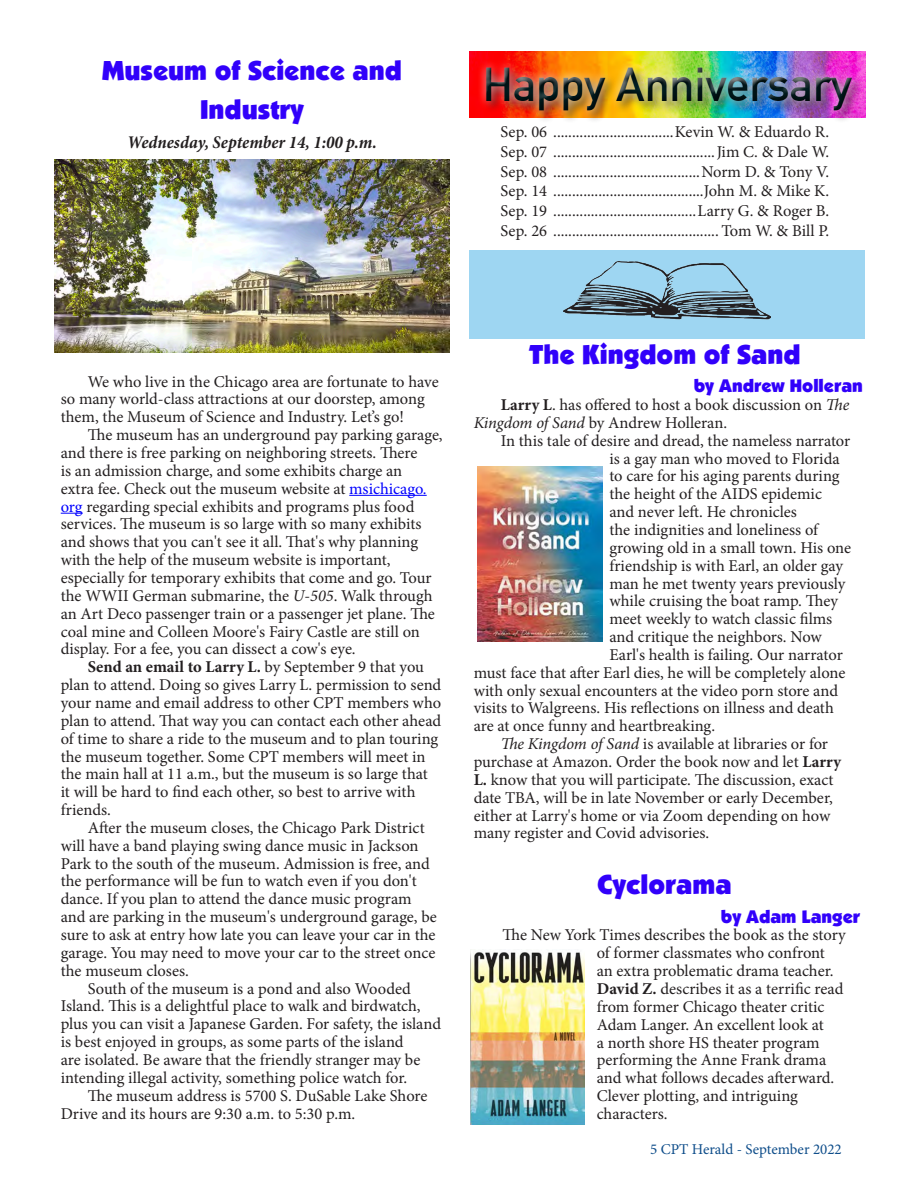
<style>
.page{position:relative;width:918px;height:1188px;background:#fff}
.page>*{position:absolute;margin:0;border:0;box-sizing:border-box;transform-origin:0 0}
.t1{font:700 46.5px "DIN Alternate";color:#002e33}
.Event_Title{font:27px "Boulder";color:#3100fa}
.Event_Date{font:italic 700 condensed 18px "Minion Pro";color:#231f20}
.Event_Byline{font:18px "Boulder";color:#3100fa}
.Body_Text{font:16.5px/17.9px "Minion Pro";letter-spacing:-.005em;color:#231f20}
.Body_Text_First_Para{font:16.5px "Minion Pro";color:#231f20}
.t2{font:15px "Minion Pro";color:#0e4d8a}
.s1{color:#00f}
.s2{font-style:italic}
.s3{font-weight:700}
</style>
<div class="page">
<hr style="left:349px;top:495px;width:78px;height:1px;background:#00f">
<svg style="left:61px;top:513px;width:22px;height:1px"></svg>
<img style="left:54px;top:159px;width:396px;height:193px">
<div style="left:469px;top:250px;width:396px;height:89px;background:#9ed6f2"></div>
<img style="left:563px;top:261px;width:208px;height:59px">
<img style="left:477px;top:467px;width:126px;height:175px">
<img style="left:471px;top:952px;width:113px;height:172px">
<div style="left:477px;top:59px;width:383px;height:61px;background:#fff;opacity:.75"></div>
<div style="left:458px;top:48px;width:452px;height:67px;background:#231f20;opacity:.75"></div>
<div style="left:476px;top:58px;width:385px;height:57px;background:#fff;opacity:.75"></div>
<div style="left:478px;top:61px;width:385px;height:54px;background:#231f20;opacity:.75"></div>
<p class="Event_Title" style="left:102px;top:55px;width:301px">Museum of Science and</p>
<p class="Event_Title" style="left:200px;top:94px;width:105px">Industry</p>
<p class="Event_Date" style="left:127px;top:130px;width:251px">Wednesday, September 14, 1:00 p.m.</p>
<h1 class="t1" style="left:483px;top:49px;width:370px">Happy Anniversary</h1>
<p class="Body_Text_First_Para" style="left:501px;top:121px;width:330px">Sep. 06 ................................Kevin W. &amp; Eduardo R.</p>
<p class="Body_Text_First_Para" style="left:501px;top:141px;width:330px">Sep. 07 ...........................................Jim C. &amp; Dale W.</p>
<p class="Body_Text_First_Para" style="left:501px;top:160px;width:330px">Sep. 08 .......................................Norm D. &amp; Tony V.</p>
<p class="Body_Text_First_Para" style="left:501px;top:180px;width:330px">Sep. 14 ........................................John M. &amp; Mike K.</p>
<p class="Body_Text_First_Para" style="left:501px;top:200px;width:330px">Sep. 19 ......................................Larry G. &amp; Roger B.</p>
<p class="Body_Text_First_Para" style="left:501px;top:220px;width:330px">Sep. 26 ............................................ Tom W. &amp; Bill P.</p>
<p class="Body_Text" style="left:61px;top:372px;width:379px;text-indent:27px">We who live in the Chicago area are fortunate to have so many world-class attractions at our doorstep, among them, the Museum of Science and Industry. Let’s go!</p>
<p class="Body_Text" style="left:61px;top:426px;width:383px;text-indent:27px">The museum has an underground pay parking garage, and there is free parking on neighboring streets. There<br>is an admission charge, and some exhibits charge an<br>extra fee. Check out the museum website at <span class="s1">msichicago. org</span> regarding special exhibits and programs plus food services. The museum is so large with so many exhibits and shows that you can't see it all. That's why planning with the help of the museum website is important, especially for temporary exhibits that come and go. Tour the WWII German submarine, the <span class="s2">U-505</span>. Walk through an Art Deco passenger train or a passenger jet plane. The coal mine and Colleen Moore's Fairy Castle are still on display. For a fee, you can dissect a cow's eye.</p>
<p class="Body_Text" style="left:61px;top:658px;width:382px;text-indent:27px"><span class="s3">Send an email to Larry L.</span> by September 9 that you plan to attend. Doing so gives Larry L. permission to send your name and email address to other CPT members who plan to attend. That way you can contact each other ahead of time to share a ride to the museum and to plan touring the museum together. Some CPT members will meet in the main hall at 11 a.m., but the museum is so large that<br>it will be hard to find each other, so best to arrive with friends.</p>
<p class="Body_Text" style="left:61px;top:819px;width:378px;text-indent:27px">After the museum closes, the Chicago Park District will have a band playing swing dance music in Jackson Park to the south of the museum. Admission is free, and the performance will be fun to watch even if you don't dance. If you plan to attend the dance music program and are parking in the museum's underground garage, be sure to ask at entry how late you can leave your car in the garage. You may need to move your car to the street once the museum closes.</p>
<p class="Body_Text" style="left:61px;top:979px;width:382px;text-indent:27px">South of the museum is a pond and also Wooded Island. This is a delightful place to walk and birdwatch, plus you can visit a Japanese Garden. For safety, the island is best enjoyed in groups, as some parts of the island<br>are isolated. Be aware that the friendly stranger may be intending illegal activity, something police watch for.</p>
<p class="Body_Text" style="left:61px;top:1087px;width:368px;text-indent:27px">The museum address is 5700 S. DuSable Lake Shore<br>Drive and its hours are 9:30 a.m. to 5:30 p.m.</p>
<p class="Event_Title" style="left:529px;top:339px;width:273px">The Kingdom of Sand</p>
<p class="Event_Byline" style="left:694px;top:375px;width:171px">by Andrew Holleran</p>
<p class="Body_Text" style="left:474px;top:396px;width:377px;text-indent:27px"><span class="s3">Larry L</span>. has offered to host a book discussion on <span class="s2">The<br>Kingdom of Sand</span> by Andrew Holleran.</p>
<p class="Body_Text" style="left:501px;top:432px;width:351px">In this tale of desire and dread, the nameless narrator</p>
<p class="Body_Text" style="left:609px;top:449px;width:232px">is a gay man who moved to Florida</p>
<p class="Body_Text" style="left:609px;top:467px;width:232px">to care for his aging parents during</p>
<p class="Body_Text" style="left:609px;top:485px;width:214px">the height of the AIDS epidemic</p>
<p class="Body_Text" style="left:609px;top:503px;width:189px">and never left. He chronicles</p>
<p class="Body_Text" style="left:609px;top:521px;width:210px">the indignities and loneliness of</p>
<p class="Body_Text" style="left:609px;top:539px;width:243px">growing old in a small town. His one</p>
<p class="Body_Text" style="left:609px;top:557px;width:235px">friendship is with Earl, an older gay</p>
<p class="Body_Text" style="left:609px;top:574px;width:238px">man he met twenty years previously</p>
<p class="Body_Text" style="left:609px;top:592px;width:230px">while cruising the boat ramp. They</p>
<p class="Body_Text" style="left:609px;top:610px;width:224px">meet weekly to watch classic films</p>
<p class="Body_Text" style="left:609px;top:628px;width:214px">and critique the neighbors. Now</p>
<p class="Body_Text" style="left:609px;top:646px;width:235px">Earl's health is failing. Our narrator</p>
<p class="Body_Text" style="left:474px;top:664px;width:373px">must face that after Earl dies, he will be completely alone</p>
<p class="Body_Text" style="left:474px;top:682px;width:366px">with only sexual encounters at the video porn store and</p>
<p class="Body_Text" style="left:474px;top:699px;width:362px">visits to Walgreens. His reflections on illness and death</p>
<p class="Body_Text" style="left:474px;top:717px;width:243px">are at once funny and heartbreaking.</p>
<p class="Body_Text" style="left:474px;top:735px;width:369px;text-indent:27px"><span class="s2">The Kingdom of Sand</span> is available at libraries or for purchase at Amazon. Order the book now and let <span class="s3">Larry L.</span> know that you will participate. The discussion, exact date TBA, will be in late November or early December, either at Larry's home or via Zoom depending on how many register and Covid advisories.</p>
<p class="Event_Title" style="left:597px;top:869px;width:136px">Cyclorama</p>
<p class="Event_Byline" style="left:721px;top:906px;width:141px">by Adam Langer</p>
<p class="Body_Text" style="left:597px;top:926px;width:251px;text-indent:-94px">The New York Times describes the book as the story of former classmates who confront<br>an extra problematic drama teacher.<br><span class="s3">David Z.</span> describes it as a terrific read from former Chicago theater critic Adam Langer. An excellent look at<br>a north shore HS theater program performing the Anne Frank drama and what follows decades afterward.<br>Clever plotting, and intriguing characters.</p>
<p class="t2" style="left:650px;top:1139px;width:193px">5 CPT Herald - September 2022</p>
</div>
